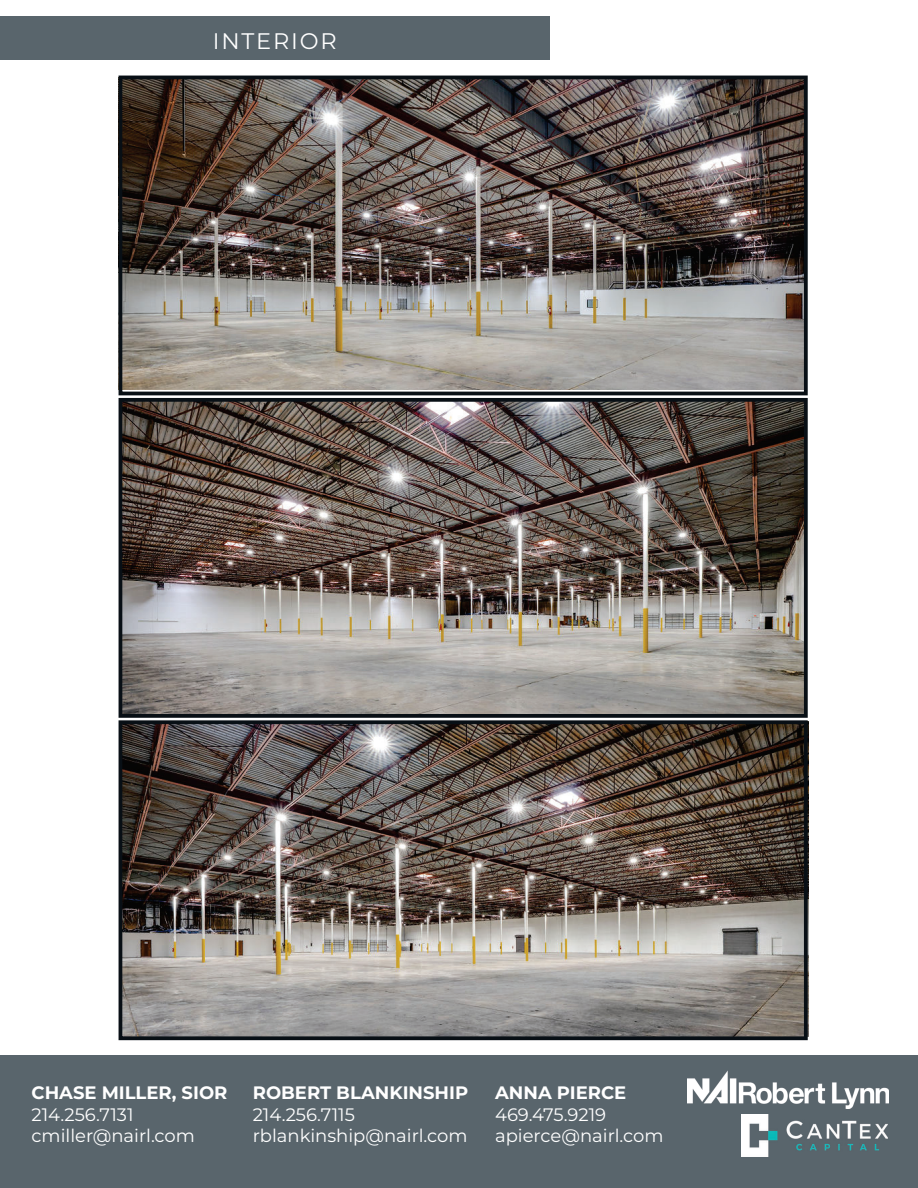
<style>
.page{position:relative;width:918px;height:1188px;background:#fff}
.page>*{position:absolute;margin:0;border:0;box-sizing:border-box;transform-origin:0 0}
.t1{font:22.5px "Montserrat";letter-spacing:.08em;color:#fff}
.t2{font:18px/21.6px "Montserrat";color:#fff}
.t3{font:700 18px "Montserrat";color:#fff}
</style>
<div class="page">
<div style="left:0;top:16px;width:550px;height:43px;background:#59656c"></div>
<img style="left:124px;top:81px;width:679px;height:309px">
<div style="left:119px;top:76px;width:689px;height:319px;border:4px solid #080f15"></div>
<img style="left:124px;top:725px;width:679px;height:310px">
<div style="left:119px;top:720px;width:689px;height:320px;border:4px solid #080f15"></div>
<div style="left:0;top:1055px;width:918px;height:132px;background:#59656c"></div>
<img style="left:687px;top:1071px;width:202px;height:37px">
<img style="left:741px;top:1115px;width:147px;height:41px">
<img style="left:124px;top:403px;width:679px;height:310px">
<div style="left:119px;top:398px;width:689px;height:320px;border:4px solid #080f15"></div>
<p class="t1" style="left:213px;top:28px;width:125px">INTERIOR</p>
<p class="t3" style="left:32px;top:1082px;width:197px">CHASE MILLER, SIOR</p>
<p class="t2" style="left:32px;top:1104px;width:165px">214.256.7131 cmiller@nairl.com</p>
<p class="t3" style="left:253px;top:1082px;width:217px">ROBERT BLANKINSHIP</p>
<p class="t2" style="left:253px;top:1104px;width:216px">214.256.7115 rblankinship@nairl.com</p>
<p class="t3" style="left:495px;top:1082px;width:133px">ANNA PIERCE</p>
<p class="t2" style="left:495px;top:1104px;width:170px">469.475.9219 apierce@nairl.com</p>
</div>
